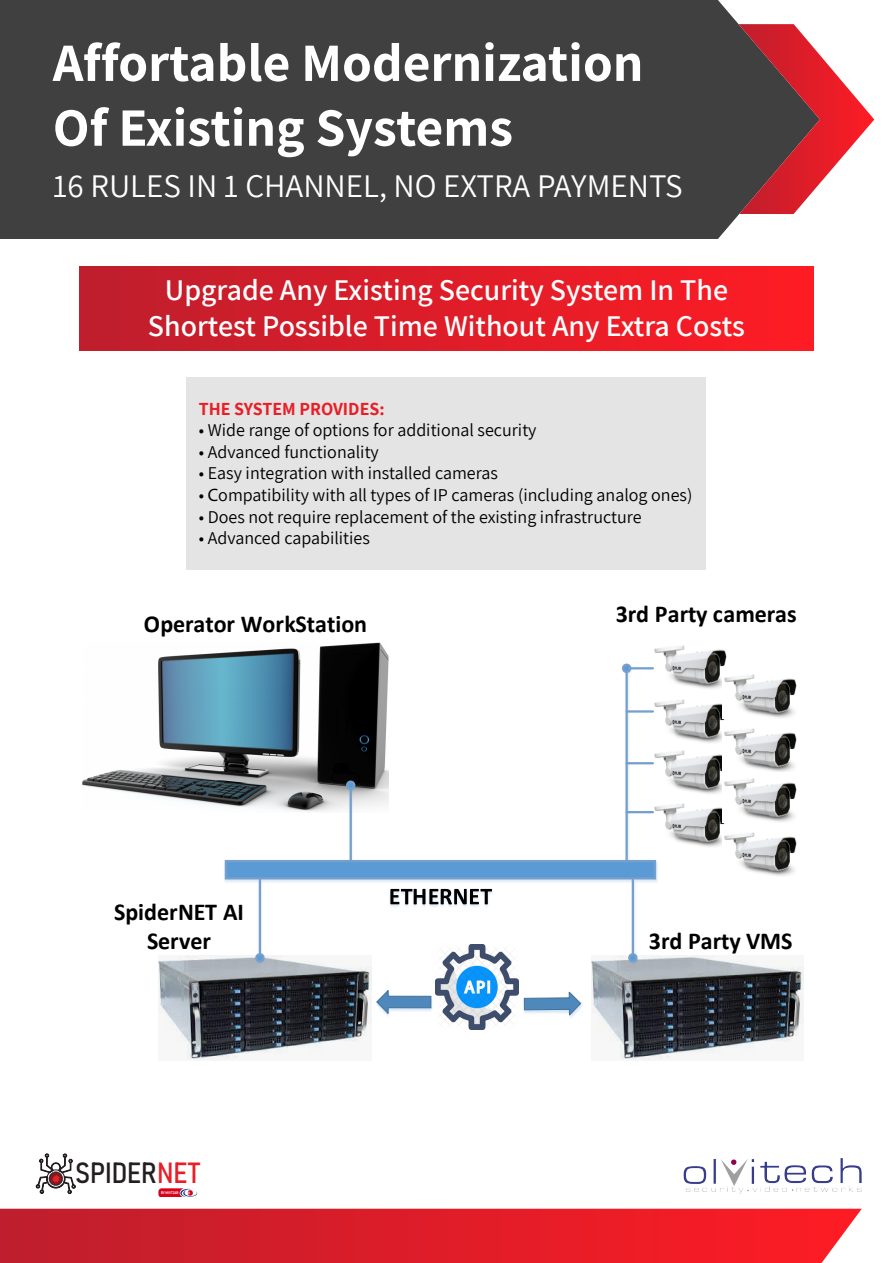
<style>
.page{position:relative;width:893px;height:1263px;background:#fff}
.page>*{position:absolute;margin:0;border:0;box-sizing:border-box;transform-origin:0 0}
.t1{font:700 54px/64.8px "Assistant";color:#fff}
.t2{font:33px "Assistant";color:#fff}
.t3{font:600 30px/36px "Assistant";color:#fff;text-align:center}
.t4{font:28.8px "Bahnschrift";color:#231f20}
.t5{font:700 24.3px/29.2px "Calibri";color:#000;text-align:center}
.t6{font:18px "Assistant";color:#000}
.t7{font:700 18px "Assistant";color:#e81f27}
.t8{font:3.75px "Bahnschrift";color:#fff}
.s1{font-family:"Myriad Pro"}
.s2{color:#e81f27}
</style>
<div class="page">
<div style="left:79px;top:266px;width:735px;height:84px;background:linear-gradient(to right,#be1e2d,#ff1c24)"></div>
<div style="left:0;top:0;width:739px;height:239px;background:#404041"></div>
<svg style="left:738px;top:24px;width:136px;height:190px"></svg>
<div style="left:187px;top:377px;width:519px;height:193px;background:#e4e4e5"></div>
<img style="left:159px;top:956px;width:212px;height:104px">
<img style="left:654px;top:645px;width:73px;height:44px">
<img style="left:661px;top:699px;width:64px;height:95px">
<img style="left:661px;top:803px;width:64px;height:44px">
<img style="left:723px;top:668px;width:74px;height:50px">
<img style="left:723px;top:722px;width:74px;height:101px">
<img style="left:723px;top:826px;width:74px;height:50px">
<img style="left:83px;top:643px;width:306px;height:162px">
<img style="left:591px;top:956px;width:213px;height:104px">
<img style="left:435px;top:969px;width:84px;height:60px">
<img style="left:221px;top:661px;width:440px;height:308px">
<svg style="left:254px;top:662px;width:385px;height:302px"></svg>
<div style="left:225px;top:860px;width:431px;height:19px;background:#5b9bd5;border:2px solid #759fcc"></div>
<img style="left:373px;top:876px;width:136px;height:54px">
<svg style="left:390px;top:889px;width:102px;height:15px"></svg>
<img style="left:387px;top:987px;width:49px;height:33px">
<svg style="left:376px;top:988px;width:56px;height:27px"></svg>
<svg style="left:523px;top:991px;width:59px;height:26px"></svg>
<svg style="left:0;top:1209px;width:862px;height:54px;background:#de222d"></svg>
<img style="left:158px;top:1188px;width:40px;height:9px">
<svg style="left:36px;top:1153px;width:40px;height:42px"></svg>
<img style="left:684px;top:1158px;width:178px;height:36px">
<h1 class="t1" style="left:53px;top:28px;width:592px">Affortable Modernization<br>Of Existing Systems</h1>
<h2 class="t2" style="left:53px;top:163px;width:631px">16 RULES IN 1 CHANNEL, NO EXTRA PAYMENTS</h2>
<h3 class="t3" style="left:148px;top:271px;width:599px">Upgrade Any Existing Security System In The<br>Shortest Possible Time Without Any Extra Costs</h3>
<p class="t7" style="left:199px;top:396px;width:187px">THE SYSTEM PROVIDES:</p>
<p class="t6" style="left:199px;top:418px;width:339px">• Wide range of options for additional security</p>
<p class="t6" style="left:199px;top:439px;width:182px">• Advanced functionality</p>
<p class="t6" style="left:199px;top:461px;width:301px">• Easy integration with installed cameras</p>
<p class="t6" style="left:199px;top:483px;width:495px">• <span class="s1">С</span>ompatibility with all types of IP cameras (including analog ones)</p>
<p class="t6" style="left:199px;top:504px;width:444px">• Does not require replacement of the existing infrastructure</p>
<p class="t6" style="left:199px;top:526px;width:172px">• Advanced capabilities</p>
<h3 class="t5" style="left:144px;top:609px;width:225px">Operator WorkStation</h3>
<h3 class="t5" style="left:114px;top:897px;width:131px">SpiderNET AI<br>Server</h3>
<h3 class="t4" style="left:75px;top:1151px;width:126px">SPIDER<span class="s2">NET</span></h3>
<p class="t8" style="left:161px;top:1190px;width:19px">BY MIVTZAR</p>
<h3 class="t5" style="left:616px;top:599px;width:182px">3rd Party cameras</h3>
<h3 class="t5" style="left:649px;top:926px;width:145px">3rd Party VMS</h3>
</div>
